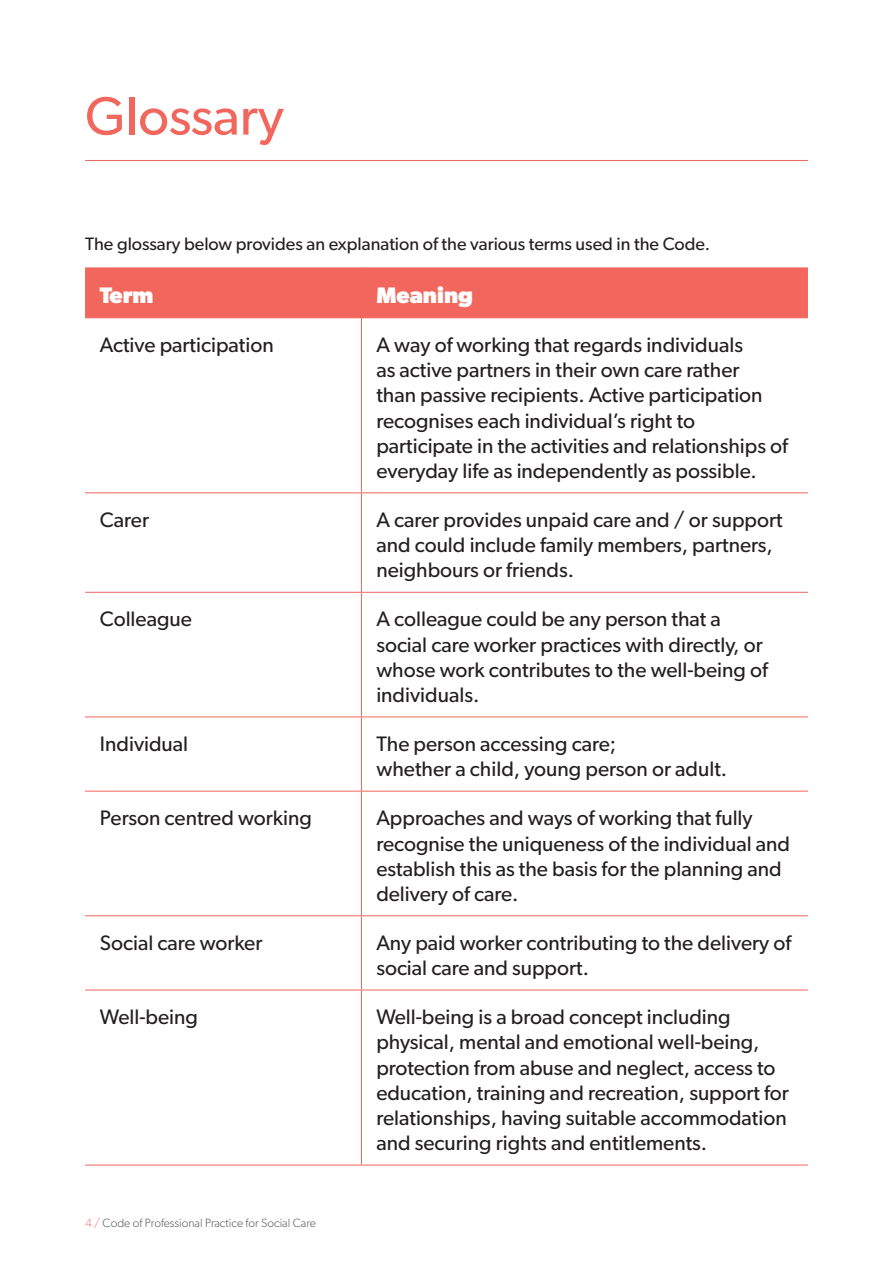
<style>
.page{position:relative;width:893px;height:1263px;background:#fff}
.page>*{position:absolute;margin:0;border:0;box-sizing:border-box;transform-origin:0 0}
.SCW_Section_Heading{font:54px "Gibson";color:#f1665d}
.Default{font:700 22.5px "Gibson";color:#fff}
.Default-2{font:21px/25.2px "Gibson";color:#231f20}
.NOS_Body_Text{font:21px/25.2px "Gibson";color:#231f20}
.List_Paragraph{font:21px "Gibson";color:#231f20}
.SCW_Para_Sub_Sub{font:18px "Gibson";color:#231f20}
.t1{font:300 12px "Gibson";color:#57585a}
.s1{color:#f48475}
</style>
<div class="page">
<hr style="left:85px;top:160px;width:723px;height:1px;background:#f1665d">
<div style="left:85px;top:267px;width:723px;height:50px;background:#f1665d"></div>
<hr style="left:361px;top:267px;width:1px;height:50px;background:#f1665d">
<hr style="left:85px;top:317px;width:276px;height:1px;background:#f1665d">
<hr style="left:361px;top:317px;width:447px;height:1px;background:#f1665d">
<hr style="left:361px;top:318px;width:1px;height:174px;background:#f1665d">
<hr style="left:85px;top:492px;width:276px;height:1px;background:#f1665d">
<hr style="left:361px;top:492px;width:447px;height:1px;background:#f1665d">
<hr style="left:361px;top:493px;width:1px;height:99px;background:#f1665d">
<hr style="left:85px;top:592px;width:276px;height:1px;background:#f1665d">
<hr style="left:361px;top:592px;width:447px;height:1px;background:#f1665d">
<hr style="left:361px;top:593px;width:1px;height:123px;background:#f1665d">
<hr style="left:85px;top:716px;width:276px;height:1px;background:#f1665d">
<hr style="left:361px;top:716px;width:447px;height:1px;background:#f1665d">
<hr style="left:361px;top:717px;width:1px;height:74px;background:#f1665d">
<hr style="left:85px;top:791px;width:276px;height:1px;background:#f1665d">
<hr style="left:361px;top:791px;width:447px;height:1px;background:#f1665d">
<hr style="left:361px;top:791px;width:1px;height:124px;background:#f1665d">
<hr style="left:85px;top:915px;width:276px;height:1px;background:#f1665d">
<hr style="left:361px;top:915px;width:447px;height:1px;background:#f1665d">
<hr style="left:361px;top:916px;width:1px;height:74px;background:#f1665d">
<hr style="left:85px;top:990px;width:276px;height:1px;background:#f1665d">
<hr style="left:361px;top:990px;width:447px;height:1px;background:#f1665d">
<hr style="left:361px;top:990px;width:1px;height:175px;background:#f1665d">
<hr style="left:85px;top:1165px;width:276px;height:1px;background:#f1665d">
<hr style="left:361px;top:1165px;width:447px;height:1px;background:#f1665d">
<p class="SCW_Section_Heading" style="left:85px;top:83px;width:200px">Glossary</p>
<p class="SCW_Para_Sub_Sub" style="left:85px;top:233px;width:627px">The glossary below provides an explanation of the various terms used in the Code.</p>
<p class="Default" style="left:100px;top:282px;width:55px">Term</p>
<p class="Default" style="left:376px;top:282px;width:98px">Meaning</p>
<p class="Default-2" style="left:100px;top:332px;width:175px">Active participation</p>
<p class="Default-2" style="left:376px;top:332px;width:413px">A way of working that regards individuals<br>as active partners in their own care rather<br>than passive recipients. Active participation recognises each individual’s right to participate in the activities and relationships of everyday life as independently as possible.</p>
<p class="Default-2" style="left:100px;top:507px;width:51px">Carer</p>
<p class="Default-2" style="left:376px;top:507px;width:408px">A carer provides unpaid care and / or support and could include family members, partners, neighbours or friends.</p>
<p class="Default-2" style="left:100px;top:606px;width:93px">Colleague</p>
<p class="Default-2" style="left:376px;top:606px;width:393px">A colleague could be any person that a social care worker practices with directly, or whose work contributes to the well-being of individuals.</p>
<p class="Default-2" style="left:100px;top:731px;width:90px">Individual</p>
<p class="Default-2" style="left:376px;top:731px;width:241px">The person accessing care;</p>
<p class="List_Paragraph" style="left:376px;top:756px;width:352px">whether a child, young person or adult.</p>
<p class="Default-2" style="left:100px;top:805px;width:213px">Person centred working</p>
<p class="NOS_Body_Text" style="left:376px;top:805px;width:415px">Approaches and ways of working that fully recognise the uniqueness of the individual and establish this as the basis for the planning and delivery of care.</p>
<p class="Default-2" style="left:100px;top:930px;width:164px">Social care worker</p>
<p class="Default-2" style="left:376px;top:930px;width:416px">Any paid worker contributing to the delivery of social care and support.</p>
<p class="Default-2" style="left:100px;top:1004px;width:100px">Well-being</p>
<p class="Default-2" style="left:376px;top:1004px;width:414px">Well-being is a broad concept including physical, mental and emotional well-being, protection from abuse and neglect, access to education, training and recreation, support for relationships, having suitable accommodation and securing rights and entitlements.</p>
<p class="t1" style="left:85px;top:1216px;width:232px"><span class="s1">4 /</span> Code of Professional Practice for Social Care</p>
</div>
